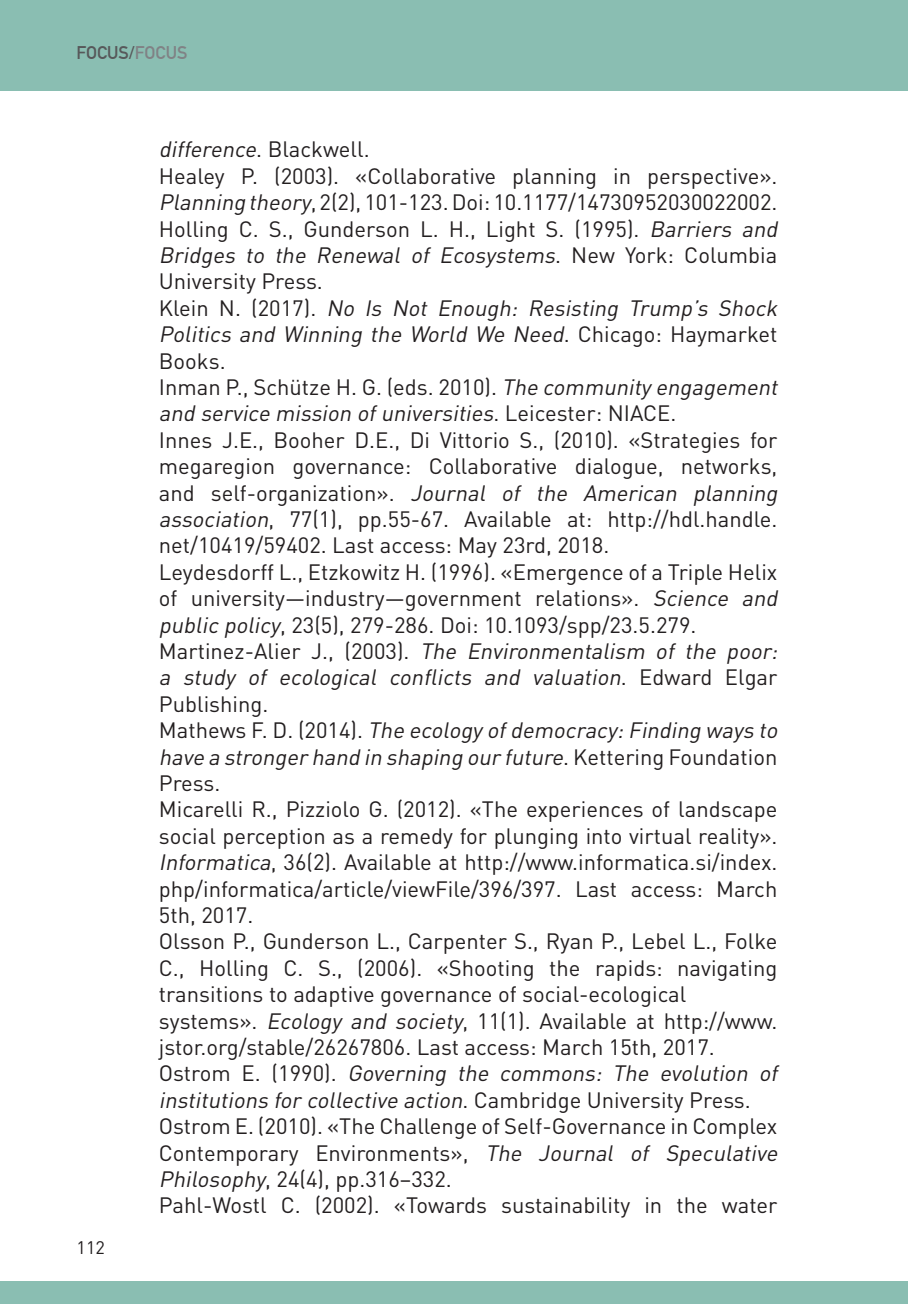
<style>
.page{position:relative;width:908px;height:1304px;background:#fff}
.page>*{position:absolute;margin:0;border:0;box-sizing:border-box;transform-origin:0 0}
.t1{font:22px/26.4px "DIN";color:#231f20}
.t2{font:italic 22px/26.4px "DIN";color:#231f20}
.t3{font:700 18px "DIN Alternate";color:#57585a}
.t4{font:18px "DIN";color:#231f20}
.s1{color:#808285}
.s2{font-style:italic}
.s3{font-style:normal}
</style>
<div class="page">
<div style="left:0;top:0;width:907px;height:90px;background:#8abeb2"></div>
<div style="left:0;top:1281px;width:907px;height:23px;background:#8abeb2"></div>
<p class="t3" style="left:77px;top:39px;width:112px">FOCUS/<span class="s1">FOCUS</span></p>
<p class="t4" style="left:77px;top:1237px;width:30px">112</p>
<p class="t1" style="left:159px;top:136px;width:212px"><span class="s2">difference</span>. B la c kwe l l .</p>
<p class="t1" style="left:159px;top:162px;width:619px">Healey P. (2003). «Collaborative planning in perspective».<br><span class="s2">Planning theory</span>, 2(2), 101-123. Doi: 10.1177/14730952030022002.</p>
<p class="t1" style="left:159px;top:215px;width:624px">Holling C. S., Gunderson L. H., Light S. (1995). <span class="s2">Barriers and<br>Bridges to the Renewal of Ecosystems</span>. N ew Yo r k : C o l u m b i a<br>University Press.</p>
<p class="t2" style="left:159px;top:294px;width:624px"><span class="s3">K le i n N . ( 2 0 1 7 ) .</span> No Is Not Enough: Resisting Trump’s Shock<br>Politics and Winning the World We Need<span class="s3">. C h i ca g o : H a y m a r ke t<br>Books.</span></p>
<p class="t2" style="left:159px;top:373px;width:624px"><span class="s3">Inman P., Schütze H. G. (eds. 2010).</span> The community engagement and service mission ofuniversities<span class="s3">. Le i ce st e r : N I AC E .</span></p>
<p class="t1" style="left:159px;top:426px;width:624px">Innes J.E., Booher D.E., Di Vittorio S., (2010). «Strategies for megaregion governance: Collaborative dialogue, networks, a n d se lf- o rg a n i za t i o n » . <span class="s2">Journal of the American planning association</span>, 77(1), pp.55-67. Available at: http://hdl.handle. net/10419/59402. Last access: May 23rd, 2018.</p>
<p class="t1" style="left:159px;top:558px;width:624px">Leydesdorff L., Etzkowitz H. (1996). «Emergence of a Triple Helix of university—industry—government relations». <span class="s2">Science and public policy</span>, 23(5), 279-286. Doi: 10.1093/spp/23.5.279.</p>
<p class="t2" style="left:159px;top:637px;width:624px"><span class="s3">M a rt i n e z -A l i e r J . , ( 2 0 0 3 ) .</span> The Environmentalism of the poor: a study of ecological conflicts and valuation<span class="s3">. E d wa rd E l g a r<br>Publishing.</span></p>
<p class="t2" style="left:159px;top:717px;width:624px"><span class="s3">M a t h ews F. D . ( 2 0 1 4 ) .</span> The ecology ofdemocracy:Finding ways to have a stronger hand in shaping our future<span class="s3">. Ke t t e ri n g Fo u n d a t i o n<br>Press.</span></p>
<p class="t1" style="left:159px;top:796px;width:619px;text-align:justify">Micarelli R., Pizziolo G. (2012). «The experiences of landscape social perception as a remedy for plunging into virtual reality».<br><span class="s2">Informatica</span>, 36(2). Available at http://www.informatica.si/index. php/informatica/article/viewFile/396/397. Last access: March 5th, 2017.</p>
<p class="t1" style="left:159px;top:928px;width:619px">Olsson P., Gunderson L., Carpenter S., Ryan P., Lebel L., Folke C., Holling C. S., (2006). «Shooting the rapids: navigating transitions to adaptive governance of social-ecological systems». <span class="s2">Ecology and society</span>, 11(1). Available at http://www. jstor.org/stable/26267806. Last access: March 15th, 2017.</p>
<p class="t2" style="left:159px;top:1060px;width:624px"><span class="s3">O st ro m E . ( 1 9 9 0 ) .</span> Governing the commons: The evolution of institutions for collective action<span class="s3">. C a m b ri d g e U n i ve rs i ty P re ss .</span></p>
<p class="t1" style="left:159px;top:1113px;width:624px">Ostrom E. (2010). «The Challenge of Self-Governance in Complex<br>Contemporary Environments», <span class="s2">The Journal of Speculative<br>Philosophy</span>, 24(4), pp.316–332.</p>
<p class="t1" style="left:159px;top:1192px;width:619px">Pahl-Wostl C. (2002). «Towards sustainability in the water</p>
</div>
